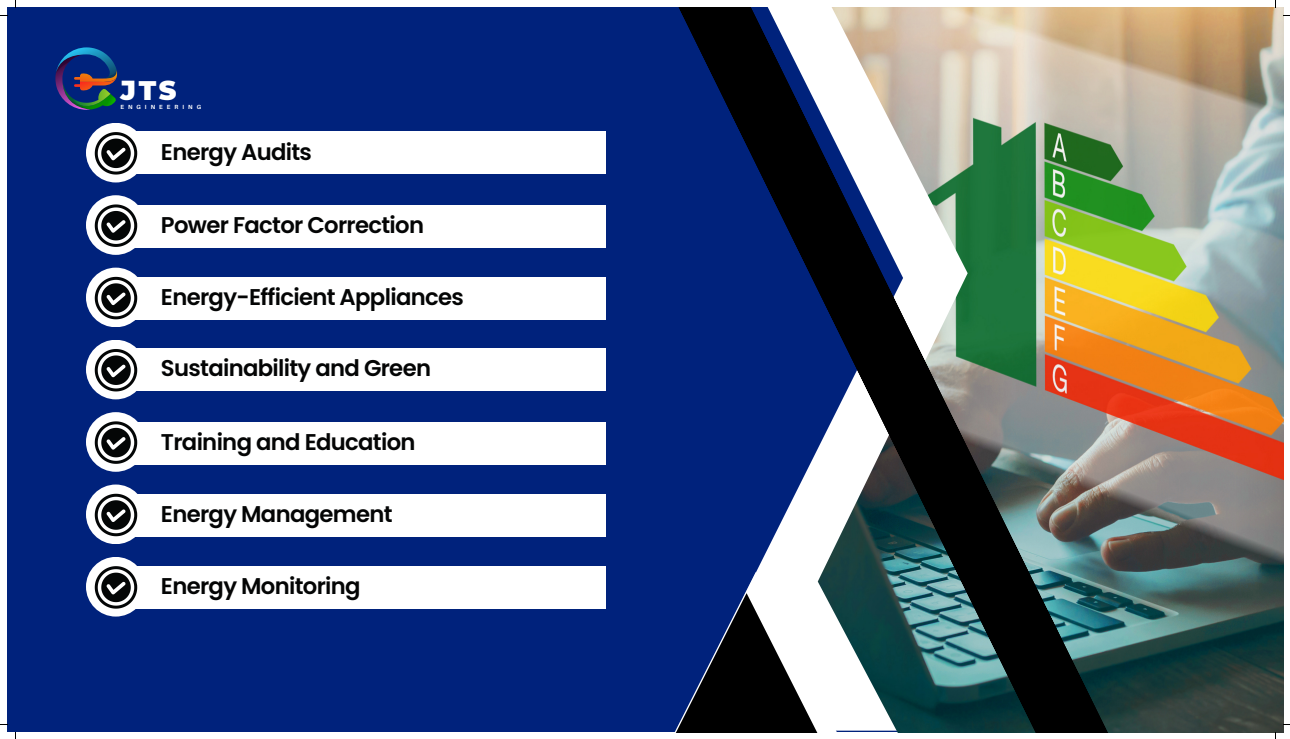
<style>
.page{position:relative;width:1290px;height:739px;background:#fff}
.page>*{position:absolute;margin:0;border:0;box-sizing:border-box;transform-origin:0 0}
.t1{font:900 26.86px "Montserrat";color:#fff}
.t2{font:600 22.75px "Poppins";letter-spacing:-.03em;color:#040505}
.t3{font:700 5.95px "Aileron";letter-spacing:.67em;color:#fff}
</style>
<div class="page">
<div style="left:7px;top:7px;width:1276px;height:725px;background:#00227c"></div>
<img style="left:1159px;top:7px;width:124px;height:725px">
<svg style="left:542px;top:7px;width:617px;height:725px"></svg>
<svg style="left:586px;top:572px;width:340px;height:160px"></svg>
<svg style="left:608px;top:593px;width:277px;height:139px"></svg>
<div style="left:116px;top:348px;width:490px;height:43px;background:#fff"></div>
<div style="left:116px;top:421px;width:490px;height:43px;background:#fff"></div>
<div style="left:116px;top:494px;width:490px;height:42px;background:#fff"></div>
<div style="left:116px;top:566px;width:490px;height:43px;background:#fff"></div>
<div style="left:86px;top:340px;width:60px;height:59px;background:#fff;border-radius:50%"></div>
<div style="left:86px;top:412px;width:60px;height:59px;background:#fff;border-radius:50%"></div>
<div style="left:86px;top:484px;width:60px;height:60px;background:#fff;border-radius:50%"></div>
<div style="left:86px;top:557px;width:60px;height:59px;background:#fff;border-radius:50%"></div>
<svg style="left:95px;top:349px;width:42px;height:42px"></svg>
<svg style="left:95px;top:421px;width:42px;height:43px"></svg>
<svg style="left:95px;top:493px;width:42px;height:43px"></svg>
<svg style="left:95px;top:566px;width:42px;height:42px"></svg>
<div style="left:116px;top:131px;width:490px;height:43px;background:#fff"></div>
<div style="left:116px;top:205px;width:490px;height:42px;background:#fff"></div>
<div style="left:116px;top:277px;width:490px;height:43px;background:#fff"></div>
<div style="left:86px;top:123px;width:60px;height:59px;background:#fff;border-radius:50%"></div>
<div style="left:86px;top:195px;width:60px;height:60px;background:#fff;border-radius:50%"></div>
<div style="left:86px;top:267px;width:60px;height:60px;background:#fff;border-radius:50%"></div>
<svg style="left:95px;top:132px;width:42px;height:42px"></svg>
<svg style="left:95px;top:204px;width:42px;height:43px"></svg>
<svg style="left:95px;top:277px;width:42px;height:42px"></svg>
<svg style="left:55px;top:47px;width:62px;height:63px"></svg>
<p class="t1" style="left:121px;top:74px;width:57px">JTS</p>
<p class="t3" style="left:120px;top:103px;width:82px">ENGINEERING</p>
<p class="t2" style="left:161px;top:136px;width:153px">Energy Audits</p>
<p class="t2" style="left:161px;top:209px;width:265px">Power Factor Correction</p>
<p class="t2" style="left:161px;top:281px;width:304px">Energy-Efficient Appliances</p>
<p class="t2" style="left:161px;top:352px;width:272px">Sustainability and Green</p>
<p class="t2" style="left:161px;top:426px;width:256px">Training and Education</p>
<p class="t2" style="left:161px;top:498px;width:233px">Energy Management</p>
<p class="t2" style="left:161px;top:569px;width:201px">Energy Monitoring</p>
</div>
